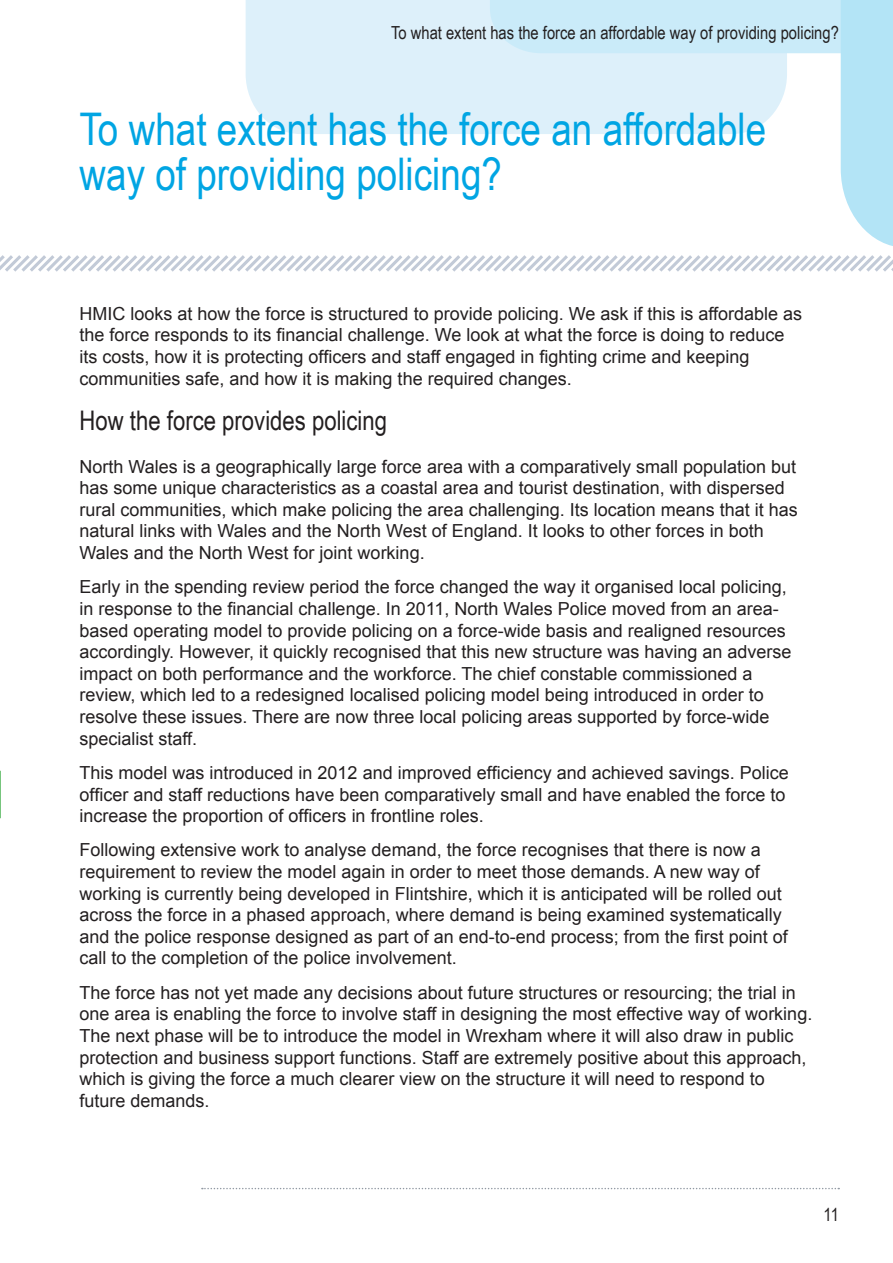
<style>
.page{position:relative;width:893px;height:1263px;background:#fff}
.page>*{position:absolute;margin:0;border:0;box-sizing:border-box;transform-origin:0 0}
.Heading_1{font:45px/45px "Arial Narrow";color:#00a5e3}
.Heading_2{font:27px "Arial Narrow";color:#231f20}
.Paragraph{font:18px/21.6px "Arial";color:#231f20}
.t1{font:18px "Arial Narrow";color:#231f20}
</style>
<div class="page">
<svg style="left:0;top:0;width:893px;height:272px"></svg>
<svg style="left:202px;top:1188px;width:637px;height:1px"></svg>
<svg style="left:0;top:771px;width:1px;height:47px"></svg>
<p class="t1" style="left:391px;top:19px;width:449px">To what extent has the force an affordable way of providing policing?</p>
<p class="Heading_1" style="left:80px;top:105px;width:688px">To what extent has the force an affordable way of providing policing?</p>
<p class="Paragraph" style="left:80px;top:303px;width:724px">HMIC looks at how the force is structured to provide policing. We ask if this is affordable as the force responds to its financial challenge. We look at what the force is doing to reduce its costs, how it is protecting officers and staff engaged in fighting crime and keeping communities safe, and how it is making the required changes.</p>
<p class="Heading_2" style="left:80px;top:400px;width:309px">How the force provides policing</p>
<p class="Paragraph" style="left:80px;top:456px;width:720px">North Wales is a geographically large force area with a comparatively small population but has some unique characteristics as a coastal area and tourist destination, with dispersed rural communities, which make policing the area challenging. Its location means that it has natural links with Wales and the North West of England. It looks to other forces in both Wales and the North West for joint working.</p>
<p class="Paragraph" style="left:80px;top:576px;width:713px">Early in the spending review period the force changed the way it organised local policing, in response to the financial challenge. In 2011, North Wales Police moved from an area&shy;based operating model to provide policing on a force-wide basis and realigned resources accordingly. However, it quickly recognised that this new structure was having an adverse impact on both performance and the workforce. The chief constable commissioned a review, which led to a redesigned localised policing model being introduced in order to resolve these issues. There are now three local policing areas supported by force-wide specialist staff.</p>
<p class="Paragraph" style="left:80px;top:762px;width:711px">This model was introduced in 2012 and improved efficiency and achieved savings. Police officer and staff reductions have been comparatively small and have enabled the force to increase the proportion of officers in frontline roles.</p>
<p class="Paragraph" style="left:80px;top:839px;width:710px">Following extensive work to analyse demand, the force recognises that there is now a requirement to review the model again in order to meet those demands. A new way of working is currently being developed in Flintshire, which it is anticipated will be rolled out across the force in a phased approach, where demand is being examined systematically and the police response designed as part of an end-to-end process; from the first point of call to the completion of the police involvement.</p>
<p class="Paragraph" style="left:80px;top:982px;width:734px">The force has not yet made any decisions about future structures or resourcing; the trial in one area is enabling the force to involve staff in designing the most effective way of working.<br>The next phase will be to introduce the model in Wrexham where it will also draw in public protection and business support functions. Staff are extremely positive about this approach, which is giving the force a much clearer view on the structure it will need to respond to future demands.</p>
<p class="t1" style="left:824px;top:1202px;width:17px">11</p>
</div>
